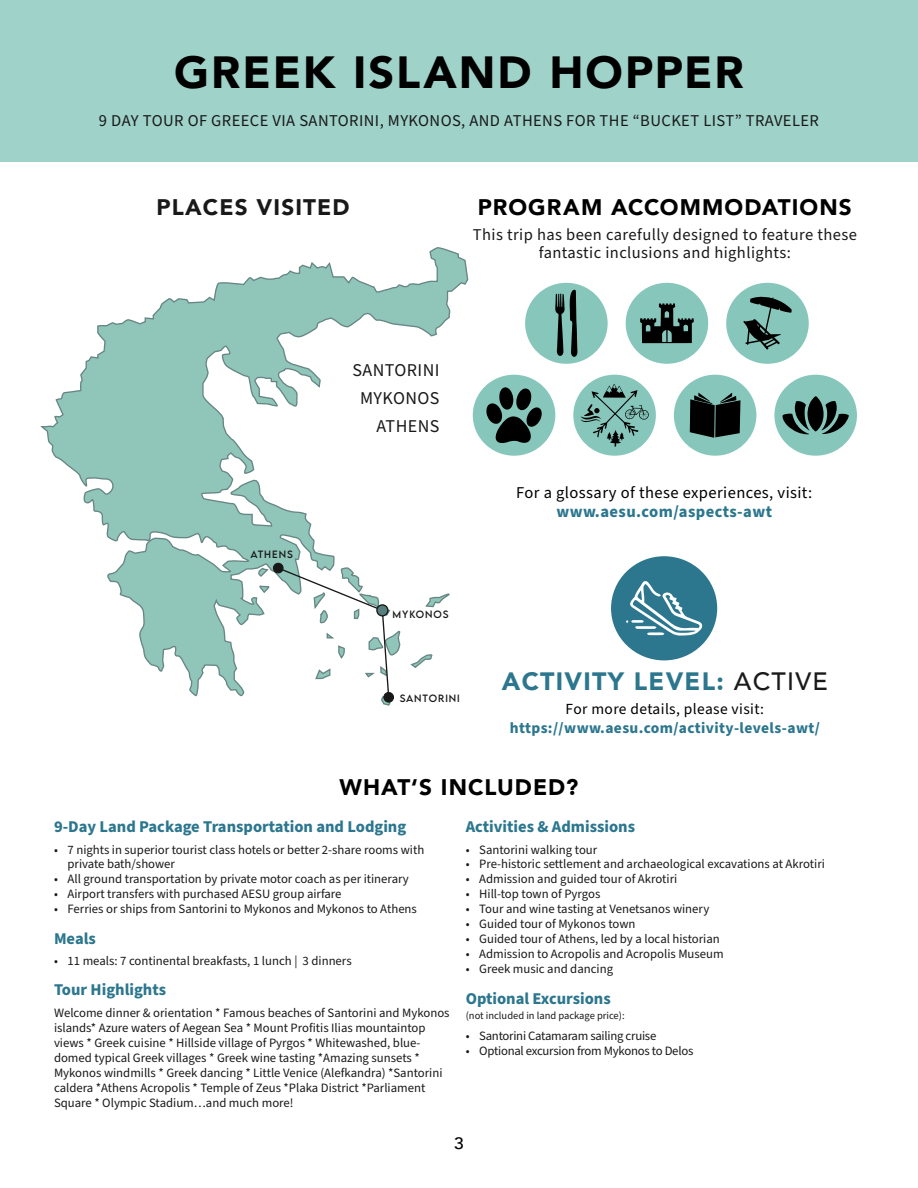
<style>
.page{position:relative;width:918px;height:1188px;background:#fff}
.page>*{position:absolute;margin:0;border:0;box-sizing:border-box;transform-origin:0 0}
.t1{font:900 45px "Avenir";letter-spacing:.045em;color:#000}
.t2{font:900 25.05px "Avenir";letter-spacing:.05em;color:#2c768e}
.t3{font:900 22.5px "Avenir";letter-spacing:.05em;color:#000}
.t4{font:900 22.5px "Avenir";letter-spacing:.05em;color:#19191a}
.t5{font:18px/28.3px "Source Sans Pro";letter-spacing:.025em;color:#19191a;text-align:right}
.t6{font:16.5px/18px "Source Sans Pro";letter-spacing:.025em;color:#19191a;text-align:center}
.t7{font:700 16.5px "Source Sans Pro";color:#2c768e}
.t8{font:16.5px "Source Sans Pro";letter-spacing:.025em;color:#000}
.t9{font:700 16.5px "Source Sans Pro";letter-spacing:.025em;color:#2c768e}
.t10{font:500 16.5px "Avenir";color:#000101;scale:1.1 1}
.t11{font:700 15.45px "Source Sans Pro";letter-spacing:.025em;color:#2c768e}
.t12{font:15.45px "Source Sans Pro";letter-spacing:.025em;color:#000}
.t13{font:12.75px/15px "Source Sans Pro";color:#19191a}
.t14{font:12.75px "Source Sans Pro";letter-spacing:-.02em;color:#19191a}
.t15{font:10.5px "Source Sans Pro";color:#19191a}
.t16{font:9.45px "LEMONMILK";letter-spacing:.1em;color:#191818}
.s1{font-weight:500;color:#1a1a1a}
</style>
<div class="page">
<svg style="left:41px;top:247px;width:428px;height:459px"></svg>
<svg style="left:257px;top:567px;width:13px;height:12px"></svg>
<svg style="left:258px;top:585px;width:12px;height:9px"></svg>
<svg style="left:424px;top:592px;width:27px;height:16px"></svg>
<svg style="left:409px;top:653px;width:24px;height:16px"></svg>
<svg style="left:276px;top:566px;width:126px;height:139px"></svg>
<div style="left:384px;top:692px;width:10px;height:10px;background:#191818;border-radius:50%"></div>
<div style="left:383px;top:692px;width:11px;height:11px;border:1px solid #191818;border-radius:50%"></div>
<div style="left:273px;top:563px;width:10px;height:10px;background:#191818;border-radius:50%"></div>
<div style="left:273px;top:563px;width:11px;height:10px;border:1px solid #191818;border-radius:50%"></div>
<div style="left:0;top:0;width:918px;height:162px;background:#9fd2c9"></div>
<div style="left:611px;top:556px;width:106px;height:104px;background:#2c768e;border-radius:50%"></div>
<svg style="left:626px;top:581px;width:77px;height:55px"></svg>
<div style="left:473px;top:375px;width:82px;height:81px;background:#87c6bb;border-radius:50%"></div>
<svg style="left:486px;top:387px;width:56px;height:56px"></svg>
<div style="left:525px;top:283px;width:83px;height:81px;background:#87c6bb;border-radius:50%"></div>
<svg style="left:555px;top:290px;width:23px;height:67px"></svg>
<div style="left:573px;top:375px;width:83px;height:81px;background:#87c6bb;border-radius:50%"></div>
<svg style="left:580px;top:384px;width:69px;height:63px"></svg>
<div style="left:726px;top:283px;width:83px;height:81px;background:#87c6bb;border-radius:50%"></div>
<svg style="left:743px;top:297px;width:49px;height:53px"></svg>
<div style="left:674px;top:375px;width:82px;height:81px;background:#87c6bb;border-radius:50%"></div>
<svg style="left:690px;top:393px;width:50px;height:45px"></svg>
<div style="left:626px;top:283px;width:82px;height:81px;background:#87c6bb;border-radius:50%"></div>
<svg style="left:640px;top:303px;width:54px;height:40px"></svg>
<div style="left:774px;top:375px;width:83px;height:81px;background:#87c6bb;border-radius:50%"></div>
<svg style="left:783px;top:396px;width:66px;height:38px"></svg>
<h1 class="t1" style="left:174px;top:34px;width:571px">GREEK ISLAND HOPPER</h1>
<p class="t6" style="left:99px;top:112px;width:722px">9 DAY TOUR OF GREECE VIA SANTORINI, MYKONOS, AND ATHENS FOR THE “BUCKET LIST” TRAVELER</p>
<h3 class="t4" style="left:157px;top:188px;width:194px">PLACES VISITED</h3>
<h3 class="t3" style="left:478px;top:188px;width:375px">PROGRAM ACCOMMODATIONS</h3>
<p class="t6" style="left:473px;top:226px;width:385px">This trip has been carefully designed to feature these fantastic inclusions and highlights:</p>
<p class="t16" style="left:250px;top:548px;width:44px">ATHENS</p>
<h3 class="t5" style="left:352px;top:356px;width:89px">SANTORINI<br>MYKONOS<br>ATHENS</h3>
<p class="t16" style="left:393px;top:608px;width:58px">MYKONOS</p>
<p class="t16" style="left:400px;top:692px;width:62px">SANTORINI</p>
<p class="t8" style="left:516px;top:481px;width:298px">For a glossary of these experiences, visit:</p>
<p class="t9" style="left:556px;top:501px;width:217px">www.aesu.com/aspects-awt</p>
<h2 class="t2" style="left:502px;top:659px;width:327px">ACTIVITY LEVEL: <span class="s1">ACTIVE</span></h2>
<p class="t12" style="left:566px;top:699px;width:200px">For more details, please visit:</p>
<p class="t11" style="left:510px;top:717px;width:312px">https://www.aesu.com/activity-levels-awt/</p>
<h3 class="t3" style="left:340px;top:768px;width:240px">WHAT‘S INCLUDED?</h3>
<p class="t7" style="left:466px;top:815px;width:171px">Activities &amp; Admissions</p>
<p class="t13" style="left:466px;top:842px;width:133px">• Santorini walking tour</p>
<p class="t13" style="left:466px;top:857px;width:361px">• Pre-historic settlement and archaeological excavations at Akrotiri</p>
<p class="t13" style="left:466px;top:872px;width:213px">• Admission and guided tour of Akrotiri</p>
<p class="t13" style="left:466px;top:887px;width:136px">• Hill-top town of Pyrgos</p>
<p class="t13" style="left:466px;top:902px;width:245px">• Tour and wine tasting at Venetsanos winery</p>
<p class="t13" style="left:466px;top:917px;width:171px">• Guided tour of Mykonos town</p>
<p class="t13" style="left:466px;top:932px;width:256px">• Guided tour of Athens, led by a local historian</p>
<p class="t13" style="left:466px;top:947px;width:260px">• Admission to Acropolis and Acropolis Museum</p>
<p class="t13" style="left:466px;top:962px;width:149px">• Greek music and dancing</p>
<p class="t7" style="left:466px;top:987px;width:147px">Optional Excursions</p>
<p class="t15" style="left:466px;top:1008px;width:160px">(not included in land package price):</p>
<p class="t14" style="left:466px;top:1028px;width:192px">• Santorini Catamaram sailing cruise</p>
<p class="t14" style="left:466px;top:1042px;width:229px">• Optional excursion from Mykonos to Delos</p>
<p class="t7" style="left:54px;top:815px;width:354px">9-Day Land Package Transportation and Lodging</p>
<p class="t13" style="left:68px;top:842px;width:358px;text-indent:-14px">• 7 nights in superior tourist class hotels or better 2-share rooms with private bath/shower</p>
<p class="t13" style="left:54px;top:872px;width:356px">• All ground transportation by private motor coach as per itinerary</p>
<p class="t13" style="left:54px;top:887px;width:289px">• Airport transfers with purchased AESU group airfare</p>
<p class="t13" style="left:54px;top:902px;width:364px">• Ferries or ships from Santorini to Mykonos and Mykonos to Athens</p>
<p class="t7" style="left:54px;top:927px;width:43px">Meals</p>
<p class="t13" style="left:54px;top:954px;width:299px">• 11 meals: 7 continental breakfasts, 1 lunch | 3 dinners</p>
<p class="t7" style="left:54px;top:979px;width:114px">Tour Highlights</p>
<p class="t13" style="left:54px;top:1006px;width:397px">Welcome dinner &amp; orientation * Famous beaches of Santorini and Mykonos islands* Azure waters of Aegean Sea * Mount Profitis Ilias mountaintop views * Greek cuisine * Hillside village of Pyrgos * Whitewashed, blue&shy;domed typical Greek villages * Greek wine tasting *Amazing sunsets * Mykonos windmills * Greek dancing * Little Venice (Alefkandra) *Santorini caldera *Athens Acropolis * Temple of Zeus *Plaka District *Parliament Square * Olympic Stadium…and much more!</p>
<p class="t10" style="left:454px;top:1129px;width:11px">3</p>
</div>
